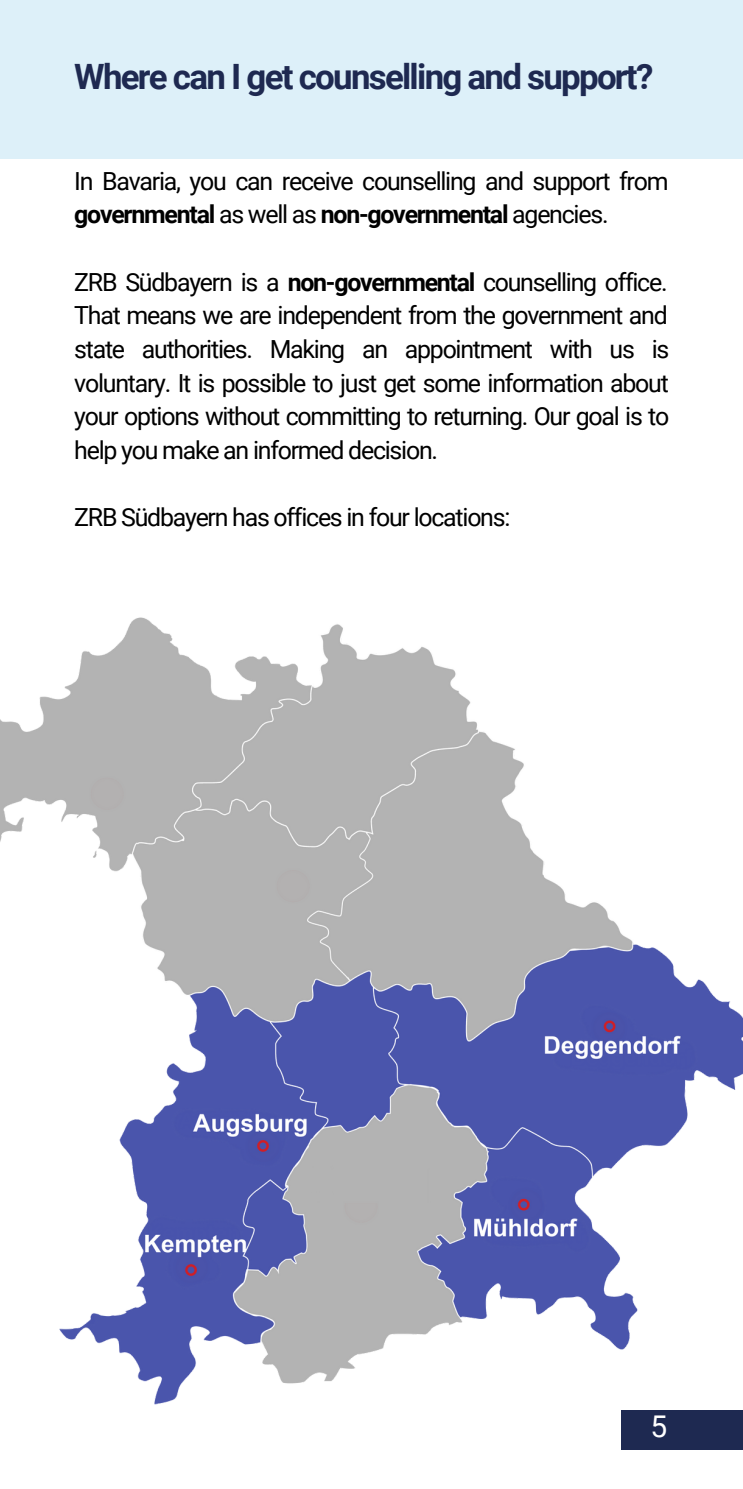
<style>
.page{position:relative;width:743px;height:1489px;background:#fff}
.page>*{position:absolute;margin:0;border:0;box-sizing:border-box;transform-origin:0 0}
.t1{font:700 35px "Roboto";letter-spacing:-.05em;color:#1e2951}
.t2{font:30px "Roboto";color:#fff}
.t3{font:25px/33.8px "Roboto";letter-spacing:-.05em;color:#000}
.s1{font-weight:700}
</style>
<div class="page">
<div style="left:0;top:0;width:742px;height:158px;background:#ddf0f9"></div>
<div style="left:621px;top:1410px;width:121px;height:40px;background:#1e2951"></div>
<img style="left:0;top:617px;width:742px;height:788px">
<h1 class="t1" style="left:74px;top:57px;width:580px">Where can I get counselling and support?</h1>
<p class="t3" style="left:74px;top:164px;width:596px">In Bavaria, you can receive counselling and support from <span class="s1">governmental</span> as well as <span class="s1">non-governmental</span> agencies.</p>
<p class="t3" style="left:74px;top:265px;width:596px;text-align:justify">ZRB Südbayern is a <span class="s1">non-governmental</span> counselling office.<br>That means we are independent from the government and state authorities. Making an appointment with us is voluntary. It is possible to just get some information about your options without committing to returning. Our goal is to help you make an informed decision.</p>
<p class="t3" style="left:74px;top:501px;width:438px">ZRB Südbayern has offices in four locations:</p>
<p class="t2" style="left:650px;top:1409px;width:18px">5</p>
</div>
